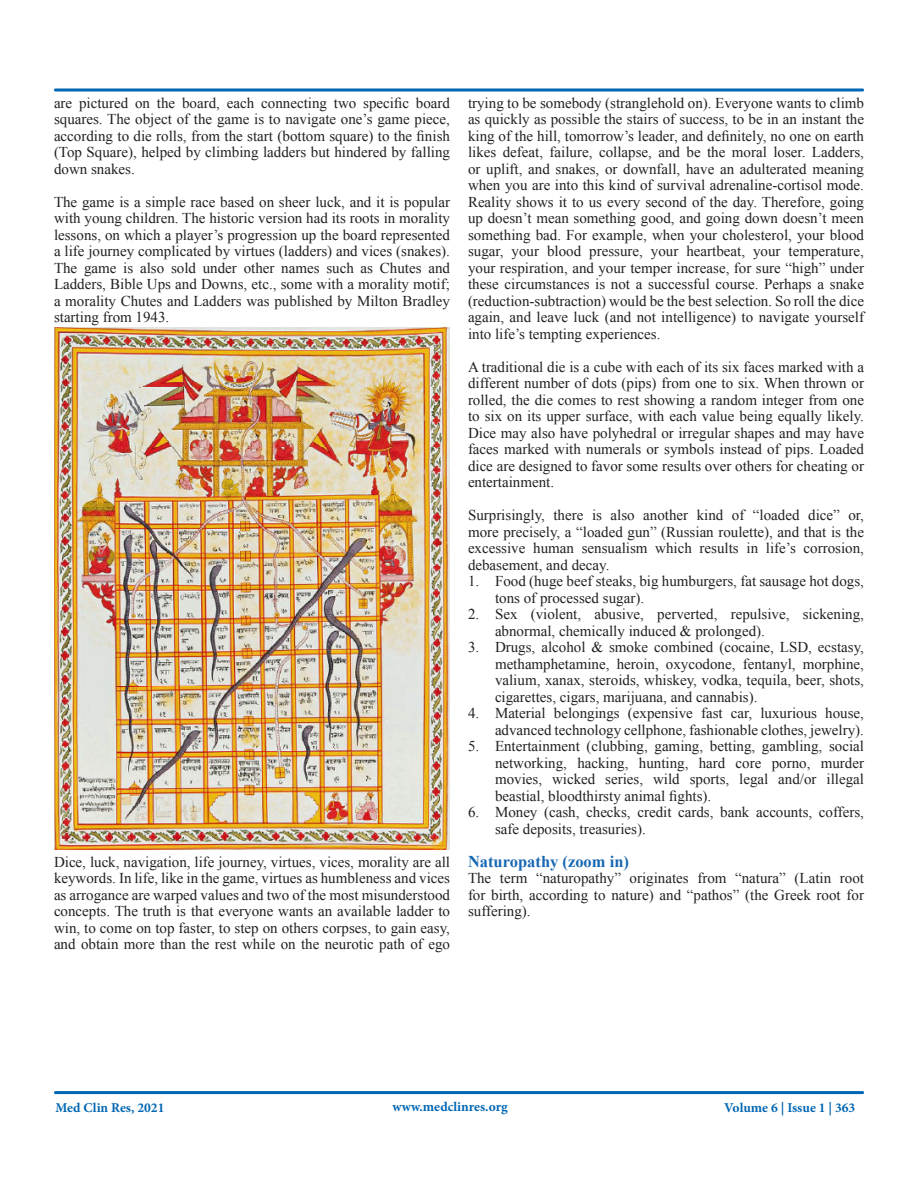
<style>
.page{position:relative;width:918px;height:1188px;background:#fff}
.page>*{position:absolute;margin:0;border:0;box-sizing:border-box;transform-origin:0 0}
.t1{font:700 16.5px "Times New Roman";color:#1867b3}
.t2{font:15px/16.5px "Times New Roman";color:#231f20;text-align:justify}
.t3{font:700 13.5px "Minion Pro";color:#0166b3}
</style>
<div class="page">
<div style="left:54px;top:88px;width:810px;height:4px;border:2px solid #0166b3"></div>
<div style="left:54px;top:1091px;width:810px;height:3px;border:2px solid #0166b3"></div>
<img style="left:54px;top:327px;width:396px;height:522px">
<p class="t2" style="left:54px;top:94px;width:398px">are pictured on the board, each connecting two specific board squares. The object of the game is to navigate one’s game piece, according to die rolls, from the start (bottom square) to the finish (Top Square), helped by climbing ladders but hindered by falling down snakes.</p>
<p class="t2" style="left:54px;top:193px;width:398px">The game is a simple race based on sheer luck, and it is popular with young children. The historic version had its roots in morality lessons, on which a player’s progression up the board represented a life journey complicated by virtues (ladders) and vices (snakes).<br>The game is also sold under other names such as Chutes and Ladders, Bible Ups and Downs, etc., some with a morality motif; a morality Chutes and Ladders was published by Milton Bradley starting from 1943.</p>
<p class="t2" style="left:54px;top:853px;width:398px">Dice, luck, navigation, life journey, virtues, vices, morality are all keywords. In life, like in the game, virtues as humbleness and vices as arrogance are warped values and two of the most misunderstood concepts. The truth is that everyone wants an available ladder to win, to come on top faster, to step on others corpses, to gain easy, and obtain more than the rest while on the neurotic path of ego</p>
<p class="t2" style="left:468px;top:94px;width:398px">trying to be somebody (stranglehold on). Everyone wants to climb as quickly as possible the stairs of success, to be in an instant the king of the hill, tomorrow’s leader, and definitely, no one on earth likes defeat, failure, collapse, and be the moral loser. Ladders, or uplift, and snakes, or downfall, have an adulterated meaning when you are into this kind of survival adrenaline-cortisol mode.<br>Reality shows it to us every second of the day. Therefore, going up doesn’t mean something good, and going down doesn’t meen something bad. For example, when your cholesterol, your blood sugar, your blood pressure, your heartbeat, your temperature, your respiration, and your temper increase, for sure “high” under these circumstances is not a successful course. Perhaps a snake (reduction-subtraction) would be the best selection. So roll the dice again, and leave luck (and not intelligence) to navigate yourself into life’s tempting experiences.</p>
<p class="t2" style="left:468px;top:358px;width:398px">A traditional die is a cube with each of its six faces marked with a different number of dots (pips) from one to six. When thrown or rolled, the die comes to rest showing a random integer from one to six on its upper surface, with each value being equally likely.<br>Dice may also have polyhedral or irregular shapes and may have faces marked with numerals or symbols instead of pips. Loaded dice are designed to favor some results over others for cheating or entertainment.</p>
<p class="t2" style="left:468px;top:507px;width:398px">Surprisingly, there is also another kind of “loaded dice” or, more precisely, a “loaded gun” (Russian roulette), and that is the excessive human sensualism which results in life’s corrosion, debasement, and decay.</p>
<p class="t2" style="left:495px;top:573px;width:371px;text-indent:-27px">1. Food (huge beef steaks, big humburgers, fat sausage hot dogs, tons of processed sugar).</p>
<p class="t2" style="left:495px;top:606px;width:371px;text-indent:-27px">2. Sex (violent, abusive, perverted, repulsive, sickening, abnormal, chemically induced &amp; prolonged).</p>
<p class="t2" style="left:495px;top:639px;width:371px;text-indent:-27px">3. Drugs, alcohol &amp; smoke combined (cocaine, LSD, ecstasy, methamphetamine, heroin, oxycodone, fentanyl, morphine, valium, xanax, steroids, whiskey, vodka, tequila, beer, shots, cigarettes, cigars, marijuana, and cannabis).</p>
<p class="t2" style="left:468px;top:705px;width:398px;text-align:right">4. Material belongings (expensive fast car, luxurious house, advanced technology cellphone, fashionable clothes, jewelry).</p>
<p class="t2" style="left:495px;top:738px;width:371px;text-indent:-27px">5. Entertainment (clubbing, gaming, betting, gambling, social networking, hacking, hunting, hard core porno, murder movies, wicked series, wild sports, legal and/or illegal beastial, bloodthirsty animal fights).</p>
<p class="t2" style="left:495px;top:804px;width:371px;text-indent:-27px">6. Money (cash, checks, credit cards, bank accounts, coffers, safe deposits, treasuries).</p>
<p class="t1" style="left:468px;top:850px;width:163px">Naturopathy (zoom in)</p>
<p class="t2" style="left:468px;top:870px;width:398px">The term “naturopathy” originates from “natura” (Latin root for birth, according to nature) and “pathos” (the Greek root for suffering).</p>
<p class="t3" style="left:56px;top:1098px;width:110px">Med Clin Res, 2021</p>
<p class="t3" style="left:393px;top:1098px;width:117px">www.medclinres.org</p>
<p class="t3" style="left:724px;top:1098px;width:133px">Volume 6 | Issue 1 | 363</p>
</div>
